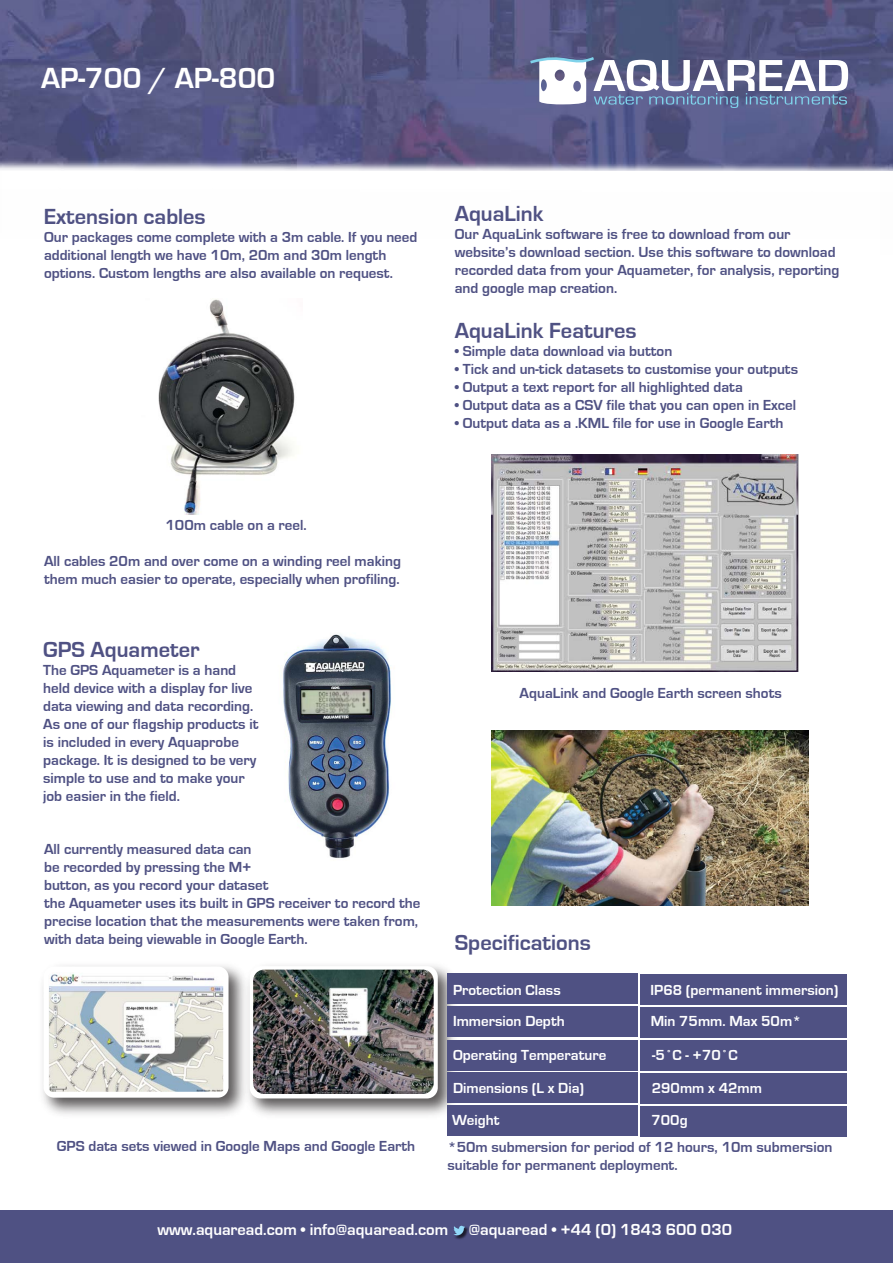
<style>
.page{position:relative;width:893px;height:1263px;background:#fff}
.page>*{position:absolute;margin:0;border:0;box-sizing:border-box;transform-origin:0 0}
.t1{font:700 46.5px "Eurostile";color:#fff;scale:1.08 1}
.t2{font:700 30px "Eurostile";color:#fff}
.t3{font:700 22.5px "Eurostile";color:#4f5183}
.t4{font:700 16.5px "Eurostile";color:#fff}
.t5{font:700 15px/18px "Eurostile";color:#4f5183}
.t6{font:700 15px/31px "Eurostile";color:#fff}
</style>
<div class="page">
<img style="left:158px;top:299px;width:137px;height:215px">
<img style="left:283px;top:634px;width:108px;height:224px">
<img style="left:301px;top:690px;width:70px;height:25px">
<img style="left:0;top:0;width:893px;height:111px">
<img style="left:0;top:111px;width:881px;height:60px">
<img style="left:881px;top:66px;width:12px;height:105px">
<svg style="left:649px;top:93px;width:89px;height:15px"></svg>
<svg style="left:746px;top:93px;width:101px;height:12px"></svg>
<svg style="left:527px;top:52px;width:116px;height:53px"></svg>
<div style="left:0;top:1210px;width:893px;height:53px;background:#4f5183"></div>
<img style="left:455px;top:1227px;width:14px;height:12px">
<svg style="left:453px;top:1225px;width:12px;height:10px"></svg>
<img style="left:253px;top:965px;width:209px;height:150px">
<div style="left:250px;top:966px;width:188px;height:132px;background:#fff;border-radius:11px"></div>
<img style="left:253px;top:969px;width:181px;height:125px">
<img style="left:42px;top:965px;width:211px;height:150px">
<div style="left:44px;top:966px;width:185px;height:132px;background:#fff;border-radius:11px"></div>
<img style="left:49px;top:973px;width:174px;height:119px">
<div style="left:640px;top:974px;width:207px;height:30px;background:#4f5183"></div>
<div style="left:640px;top:1007px;width:207px;height:30px;background:#4f5183"></div>
<div style="left:640px;top:1040px;width:207px;height:30px;background:#4f5183"></div>
<div style="left:640px;top:1073px;width:207px;height:30px;background:#4f5183"></div>
<div style="left:640px;top:1106px;width:207px;height:30px;background:#4f5183"></div>
<div style="left:447px;top:973px;width:190px;height:31px;background:#4f5183"></div>
<div style="left:447px;top:1007px;width:190px;height:30px;background:#4f5183"></div>
<div style="left:447px;top:1040px;width:190px;height:30px;background:#4f5183"></div>
<div style="left:447px;top:1073px;width:190px;height:30px;background:#4f5183"></div>
<div style="left:447px;top:1106px;width:190px;height:30px;background:#4f5183"></div>
<img style="left:492px;top:454px;width:307px;height:217px">
<img style="left:492px;top:731px;width:316px;height:175px">
<h2 class="t2" style="left:41px;top:62px;width:236px">AP-700 / AP-800</h2>
<h1 class="t1" style="left:593px;top:50px;width:239px">AQUAREAD</h1>
<h3 class="t3" style="left:44px;top:204px;width:163px">Extension cables</h3>
<p class="t5" style="left:44px;top:228px;width:375px">Our packages come complete with a 3m cable. If you need additional length we have 10m, 20m and 30m length options. Custom lengths are also available on request.</p>
<h3 class="t3" style="left:455px;top:201px;width:90px">AquaLink</h3>
<p class="t5" style="left:455px;top:225px;width:386px">Our AquaLink software is free to download from our website’s download section. Use this software to download recorded data from your Aquameter, for analysis, reporting and google map creation.</p>
<h3 class="t3" style="left:455px;top:318px;width:183px">AquaLink Features</h3>
<p class="t5" style="left:455px;top:342px;width:219px">• Simple data download via button</p>
<p class="t5" style="left:455px;top:360px;width:345px">• Tick and un-tick datasets to customise your outputs</p>
<p class="t5" style="left:455px;top:378px;width:289px">• Output a text report for all highlighted data</p>
<p class="t5" style="left:455px;top:396px;width:343px">• Output data as a CSV file that you can open in Excel</p>
<p class="t5" style="left:455px;top:414px;width:330px">• Output data as a .KML file for use in Google Earth</p>
<p class="t5" style="left:166px;top:516px;width:143px">100m cable on a reel.</p>
<p class="t5" style="left:44px;top:552px;width:358px">All cables 20m and over come on a winding reel making them much easier to operate, especially when profiling.</p>
<h3 class="t3" style="left:43px;top:637px;width:158px">GPS Aquameter</h3>
<p class="t5" style="left:43px;top:661px;width:217px">The GPS Aquameter is a hand held device with a display for live data viewing and data recording.<br>As one of our flagship products it is included in every Aquaprobe package. It is designed to be very simple to use and to make your job easier in the field.</p>
<p class="t5" style="left:44px;top:840px;width:378px">All currently measured data can<br>be recorded by pressing the M+<br>button, as you record your dataset<br>the Aquameter uses its built in GPS receiver to record the precise location that the measurements were taken from, with data being viewable in Google Earth.</p>
<p class="t5" style="left:57px;top:1137px;width:360px">GPS data sets viewed in Google Maps and Google Earth</p>
<p class="t5" style="left:520px;top:684px;width:264px">AquaLink and Google Earth screen shots</p>
<h3 class="t3" style="left:455px;top:930px;width:138px">Specifications</h3>
<p class="t6" style="left:453px;top:975px;width:113px">Protection Class<br>Immersion Depth</p>
<p class="t6" style="left:650px;top:975px;width:189px">IP68 (permanent immersion)<br>Min 75mm. Max 50m*</p>
<p class="t6" style="left:652px;top:1039px;width:87px">-5˚C - +70˚C</p>
<p class="t6" style="left:453px;top:1039px;width:155px">Operating Temperature</p>
<p class="t6" style="left:452px;top:1072px;width:134px;line-height:32.2px">Dimensions (L x Dia)<br>Weight</p>
<p class="t6" style="left:652px;top:1073px;width:112px">290mm x 42mm</p>
<p class="t6" style="left:651px;top:1105px;width:38px">700g</p>
<p class="t5" style="left:447px;top:1138px;width:387px">*50m submersion for period of 12 hours, 10m submersion suitable for permanent deployment.</p>
<p class="t4" style="left:157px;top:1221px;width:292px">www.aquaread.com • info@aquaread.com</p>
<p class="t4" style="left:469px;top:1221px;width:265px">@aquaread • +44 (0) 1843 600 030</p>
</div>
